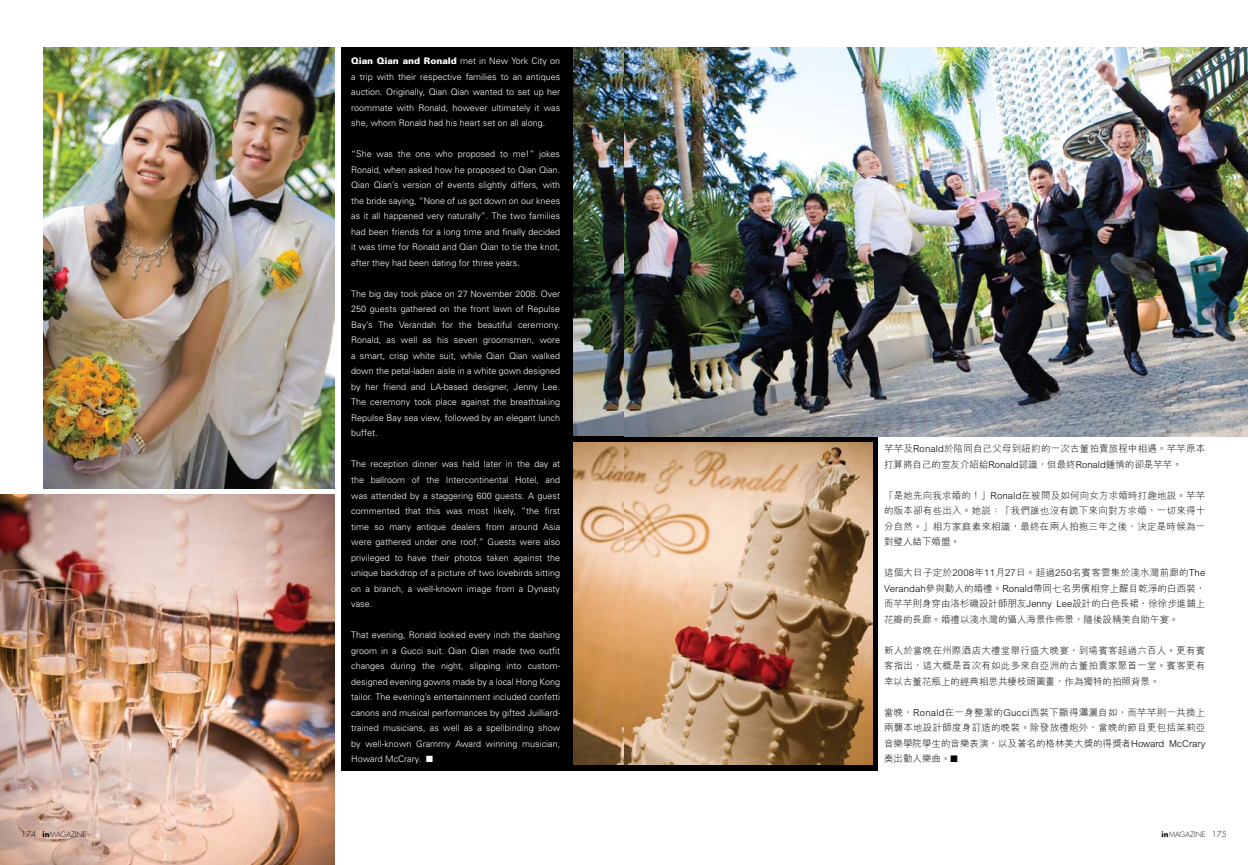
<style>
.page{position:relative;width:1248px;height:865px;background:#fff}
.page>*{position:absolute;margin:0;border:0;box-sizing:border-box;transform-origin:0 0}
.t1{font:300 9.5px/15.5px "M Hei HK";color:#000;text-align:justify}
.t2{font:300 9px/15.5px "Univers";color:#fff;text-align:justify}
.t3{font:300 7.2px "Futura";color:#000}
.s1{font-weight:900}
.s2{font-size:8px}
.s3{font-weight:700}
</style>
<div class="page">
<img style="left:573px;top:48px;width:674px;height:388px">
<div style="left:571px;top:436px;width:306px;height:335px;background:#000"></div>
<img style="left:43px;top:48px;width:291px;height:440px">
<img style="left:573px;top:442px;width:51px;height:322px">
<img style="left:0;top:494px;width:334px;height:371px">
<img style="left:624px;top:442px;width:249px;height:322px">
<div style="left:341px;top:48px;width:232px;height:723px;background:#000"></div>
<p class="t2" style="left:351px;top:53px;width:210px"><span class="s1">Qian Qian and Ronald</span> met in New York City on a trip with their respective families to an antiques auction. Originally, Qian Qian wanted to set up her roommate with Ronald, however ultimately it was she, whom Ronald had his heart set on all along.</p>
<p class="t2" style="left:351px;top:146px;width:210px">“She was the one who proposed to me!” jokes Ronald, when asked how he proposed to Qian Qian.<br>Qian Qian’s version of events slightly differs, with the bride saying, “None of us got down on our knees as it all happened very naturally”. The two families had been friends for a long time and finally decided it was time for Ronald and Qian Qian to tie the knot, after they had been dating for three years.</p>
<p class="t2" style="left:351px;top:286px;width:210px">The big day took place on 27 November 2008. Over 250 guests gathered on the front lawn of Repulse Bay’s The Verandah for the beautiful ceremony.<br>Ronald, as well as his seven groomsmen, wore a smart, crisp white suit, while Qian Qian walked down the petal-laden aisle in a white gown designed by her friend and LA-based designer, Jenny Lee.<br>The ceremony took place against the breathtaking Repulse Bay sea view, followed by an elegant lunch buffet.</p>
<p class="t2" style="left:351px;top:456px;width:210px">The reception dinner was held later in the day at the ballroom of the Intercontinental Hotel, and was attended by a staggering 600 guests. A guest commented that this was most likely, “the first time so many antique dealers from around Asia were gathered under one roof.” Guests were also privileged to have their photos taken against the unique backdrop of a picture of two lovebirds sitting on a branch, a well-known image from a Dynasty vase.</p>
<p class="t2" style="left:351px;top:627px;width:210px">That evening, Ronald looked every inch the dashing groom in a Gucci suit. Qian Qian made two outfit changes during the night, slipping into custom&shy;designed evening gowns made by a local Hong Kong tailor. The evening’s entertainment included confetti canons and musical performances by gifted Juilliard&shy;trained musicians, as well as a spellbinding show by well-known Grammy Award winning musician, Howard McCrary. ■</p>
<p class="t1" style="left:883px;top:440px;width:323px">芊芊及Ronald於陪同自己父母到紐約的一次古董拍賣旅程中相遇。芊芊原本打算將自己的室友介紹給Ronald認識，但最終Ronald鍾情的卻是芊芊。</p>
<p class="t1" style="left:883px;top:487px;width:323px">「是她先向我求婚的！」Ronald在被問及如何向女方求婚時打趣地說。芊芊的版本卻有些出入。她說：「我們誰也沒有跪下來向對方求婚，一切來得十分自然。」相方家庭素來相識，最終在兩人拍拖三年之後，決定是時候為一對璧人結下婚盟。</p>
<p class="t1" style="left:883px;top:564px;width:323px">這個大日子定於2008年11月27日。超過250名賓客雲集於淺水灣前廊的The Verandah參與動人的婚禮。Ronald帶同七名男儐相穿上醒目乾淨的白西裝，而芊芊則身穿由洛杉磯設計師朋友Jenny Lee設計的白色長裙，徐徐步進鋪上花瓣的長廊。婚禮以淺水灣的懾人海景作佈景，隨後設精美自助午宴。</p>
<p class="t1" style="left:883px;top:642px;width:323px">新人於當晚在州際酒店大禮堂舉行盛大晚宴，到場賓客超過六百人。更有賓客指出，這大概是首次有如此多來自亞洲的古董拍賣家聚首一堂。賓客更有幸以古董花瓶上的經典相思共棲枝頭圖畫，作為獨特的拍照背景。</p>
<p class="t1" style="left:883px;top:704px;width:323px">當晚，Ronald在一身整潔的Gucci西裝下顯得瀟灑自如，而芊芊則一共換上兩襲本地設計師度身訂造的晚裝。除發放禮炮外，當晚的節目更包括茱莉亞音樂學院學生的音樂表演，以及著名的格林美大獎的得獎者Howard McCrary奏出動人樂曲。■</p>
<p class="t3" style="left:21px;top:829px;width:67px"><span class="s2">174</span> <span class="s3">in</span>MAGAZINE</p>
<p class="t3" style="left:1161px;top:829px;width:67px"><span class="s3">in</span>MAGAZINE <span class="s2">175</span></p>
</div>
